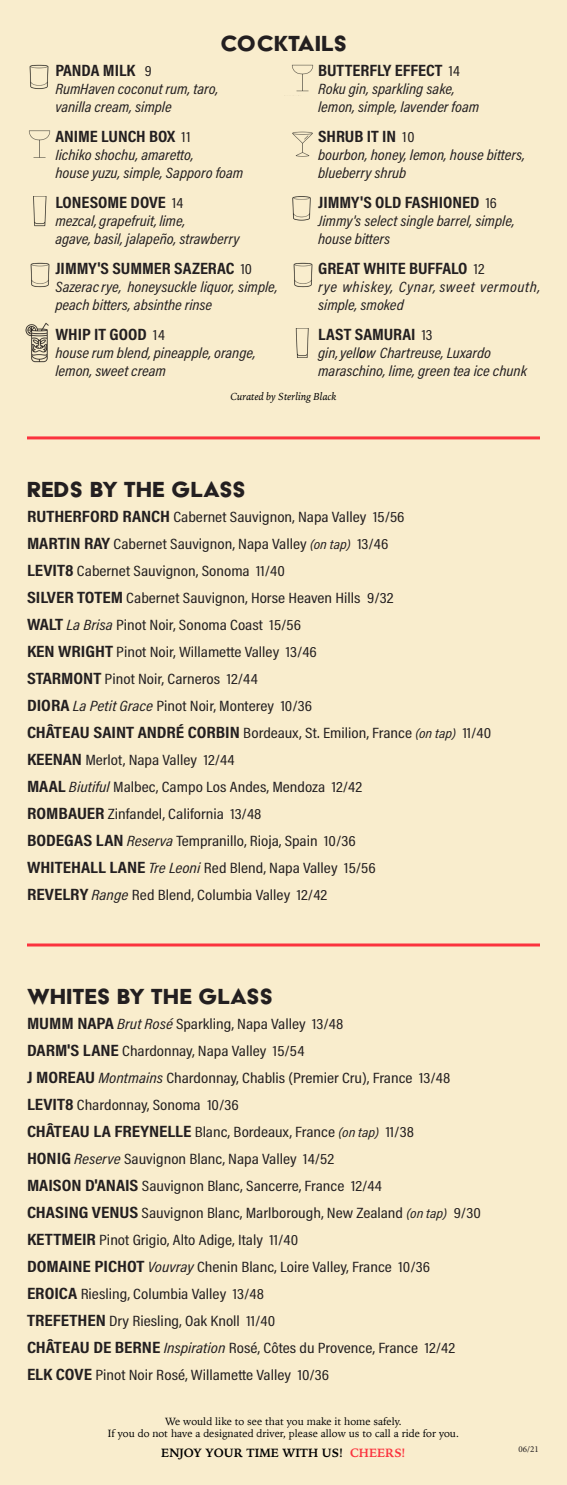
<style>
.page{position:relative;width:567px;height:1485px;background:#fff}
.page>*{position:absolute;margin:0;border:0;box-sizing:border-box;transform-origin:0 0}
.t1{font:25.2px "Acier BAT Text Solid";color:#231f20;scale:1.04 1}
.t2{font:700 16.5px "Acumin Pro Cond";color:#231f20;scale:1.1 1}
.t3{font:15px "Acumin Pro Cond";color:#231f20;scale:1.15 1}
.t4{font:italic 15px/18px "Acumin Pro Cond";color:#231f20;scale:1.1 1}
.t5{font:italic 15px/18px "Acumin Pro Cond";letter-spacing:.035em;color:#231f20;scale:1.1 1}
.t6{font:700 12px "Iowan Old Style";color:#000}
.t7{font:10.5px "Iowan Old Style";color:#000}
.t8{font:italic 10.5px "Iowan Old Style";color:#000}
.t9{font:9px "Minion Pro";color:#231f20}
.s1{font-weight:400;font-size:15px}
.s2{font-weight:700;font-size:16.5px}
.s3{font-style:italic;font-size:13.5px}
.s4{font-style:italic}
.s5{color:#fb333e}
</style>
<div class="page">
<div style="left:1px;top:1px;width:566px;height:1484px;background:#f9edcd"></div>
<hr style="left:27px;top:944px;width:513px;height:2px;background:#fb333e">
<hr style="left:27px;top:436px;width:513px;height:3px;background:#fb333e">
<img style="left:25px;top:323px;width:24px;height:40px">
<img style="left:33px;top:196px;width:14px;height:30px">
<img style="left:29px;top:64px;width:20px;height:25px">
<img style="left:30px;top:262px;width:20px;height:26px">
<img style="left:29px;top:130px;width:22px;height:28px">
<img style="left:293px;top:262px;width:20px;height:26px">
<img style="left:292px;top:131px;width:21px;height:26px">
<img style="left:291px;top:64px;width:23px;height:28px">
<img style="left:292px;top:196px;width:19px;height:25px">
<img style="left:295px;top:328px;width:14px;height:30px">
<p class="t1" style="left:220px;top:30px;width:123px">COCKTAILS</p>
<p class="t2" style="left:55px;top:59px;width:89px">PANDA MILK <span class="s1">9</span></p>
<p class="t4" style="left:55px;top:80px;width:150px">RumHaven coconut rum, taro,</p>
<p class="t4" style="left:55px;top:98px;width:107px">vanilla cream, simple</p>
<p class="t2" style="left:55px;top:125px;width:124px">ANIME LUNCH BOX <span class="s1">11</span></p>
<p class="t4" style="left:55px;top:146px;width:127px">Iichiko shochu, amaretto,</p>
<p class="t4" style="left:55px;top:164px;width:173px">house yuzu, simple, Sapporo foam</p>
<p class="t2" style="left:55px;top:191px;width:118px">LONESOME DOVE <span class="s1">14</span></p>
<p class="t4" style="left:55px;top:212px;width:120px">mezcal, grapefruit, lime,</p>
<p class="t4" style="left:55px;top:230px;width:169px">agave, basil, jalapeño, strawberry</p>
<p class="t2" style="left:55px;top:257px;width:180px">JIMMY'S SUMMER SAZERAC <span class="s1">10</span></p>
<p class="t4" style="left:55px;top:278px;width:204px">Sazeracrye, honeysuckle liquor, simple, peach bitters, absinthe rinse</p>
<p class="t2" style="left:55px;top:323px;width:101px">WHIP IT GOOD <span class="s1">14</span></p>
<p class="t4" style="left:55px;top:344px;width:184px">house rum blend, pineapple, orange,</p>
<p class="t4" style="left:55px;top:362px;width:102px">lemon, sweet cream</p>
<p class="t2" style="left:318px;top:59px;width:130px">BUTTERFLY EFFECT <span class="s1">14</span></p>
<p class="t4" style="left:318px;top:80px;width:126px">Roku gin, sparkling sake,</p>
<p class="t4" style="left:318px;top:98px;width:148px">lemon, simple, lavender foam</p>
<p class="t2" style="left:318px;top:125px;width:89px">SHRUB IT IN <span class="s1">10</span></p>
<p class="t4" style="left:318px;top:146px;width:190px">bourbon, honey, lemon, house bitters,</p>
<p class="t4" style="left:318px;top:164px;width:82px">blueberry shrub</p>
<p class="t2" style="left:318px;top:191px;width:164px">JIMMY'S OLD FASHIONED <span class="s1">16</span></p>
<p class="t4" style="left:318px;top:212px;width:180px">Jimmy's select single barrel, simple,</p>
<p class="t4" style="left:318px;top:230px;width:67px">house bitters</p>
<p class="t2" style="left:318px;top:257px;width:153px">GREAT WHITE BUFFALO <span class="s1">12</span></p>
<p class="t5" style="left:318px;top:278px;width:204px">rye whiskey, Cynar, sweet vermouth, simple, smoked</p>
<p class="t2" style="left:318px;top:323px;width:105px">LAST SAMURAI <span class="s1">13</span></p>
<p class="t4" style="left:318px;top:344px;width:54px">gin, yellow</p>
<p class="t4" style="left:359px;top:344px;width:121px">c Chartreuse, Luxardo</p>
<p class="t4" style="left:318px;top:362px;width:191px">maraschino, lime, green tea ice chunk</p>
<p class="t8" style="left:230px;top:387px;width:108px">Curated by Sterling Black</p>
<p class="t1" style="left:27px;top:476px;width:212px">REDS BY THE GLASS</p>
<p class="t3" style="left:27px;top:508px;width:330px"><span class="s2">RUTHERFORD RANCH</span> Cabernet Sauvignon, Napa Valley 15/56</p>
<p class="t3" style="left:27px;top:535px;width:316px"><span class="s2">MARTIN RAY</span> Cabernet Sauvignon, Napa Valley <span class="s3">(on tap)</span> 13/46</p>
<p class="t3" style="left:27px;top:562px;width:226px"><span class="s2">LEVIT8</span> Cabernet Sauvignon, Sonoma 11/40</p>
<p class="t3" style="left:27px;top:589px;width:320px"><span class="s2">SILVER TOTEM</span> Cabernet Sauvignon, Horse Heaven Hills 9/32</p>
<p class="t3" style="left:27px;top:616px;width:240px"><span class="s2">WALT</span> <span class="s4">La Brisa</span> Pinot Noir, Sonoma Coast 15/56</p>
<p class="t3" style="left:27px;top:643px;width:254px"><span class="s2">KEN WRIGHT</span> Pinot Noir, Willamette Valley 13/46</p>
<p class="t3" style="left:27px;top:670px;width:202px"><span class="s2">STARMONT</span> Pinot Noir, Carneros 12/44</p>
<p class="t3" style="left:27px;top:697px;width:249px"><span class="s2">DIORA</span> <span class="s4">La Petit Grace</span> Pinot Noir, Monterey 10/36</p>
<p class="t3" style="left:27px;top:724px;width:405px"><span class="s2">CHÂTEAU SAINT ANDRÉ CORBIN</span> Bordeaux, St. Emilion, France <span class="s3">(on tap)</span> 11/40</p>
<p class="t3" style="left:27px;top:751px;width:182px"><span class="s2">KEENAN</span> Merlot, Napa Valley 12/44</p>
<p class="t3" style="left:27px;top:778px;width:293px"><span class="s2">MAAL</span> <span class="s4">Biutiful</span> Malbec, Campo Los Andes, Mendoza 12/42</p>
<p class="t3" style="left:27px;top:805px;width:205px"><span class="s2">ROMBAUER</span> Zinfandel, California 13/48</p>
<p class="t3" style="left:27px;top:832px;width:287px"><span class="s2">BODEGAS LAN</span> <span class="s4">Reserva</span> Tempranillo, Rioja, Spain 10/36</p>
<p class="t3" style="left:27px;top:859px;width:305px"><span class="s2">WHITEHALL LANE</span> <span class="s4">Tre Leoni</span> Red Blend, Napa Valley 15/56</p>
<p class="t3" style="left:27px;top:886px;width:263px"><span class="s2">REVELRY</span> <span class="s4">Range</span> Red Blend, Columbia Valley 12/42</p>
<p class="t1" style="left:27px;top:983px;width:238px">WHITES BY THE GLASS</p>
<p class="t3" style="left:27px;top:1015px;width:277px"><span class="s2">MUMM NAPA</span> <span class="s4">Brut Rosé</span> Sparkling, Napa Valley 13/48</p>
<p class="t3" style="left:27px;top:1042px;width:243px"><span class="s2">DARM'S LANE</span> Chardonnay, Napa Valley 15/54</p>
<p class="t3" style="left:27px;top:1069px;width:370px"><span class="s2">J MOREAU</span> <span class="s4">Montmains</span> Chardonnay, Chablis (Premier Cru), France 13/48</p>
<p class="t3" style="left:27px;top:1096px;width:186px"><span class="s2">LEVIT8</span> Chardonnay, Sonoma 10/36</p>
<p class="t3" style="left:27px;top:1123px;width:338px"><span class="s2">CHÂTEAU LA FREYNELLE</span> Blanc, Bordeaux, France <span class="s3">(on tap)</span> 11/38</p>
<p class="t3" style="left:27px;top:1150px;width:268px"><span class="s2">HONIG</span> <span class="s4">Reserve</span> Sauvignon Blanc, Napa Valley 14/52</p>
<p class="t3" style="left:27px;top:1177px;width:310px"><span class="s2">MAISON D'ANAIS</span> Sauvignon Blanc, Sancerre, France 12/44</p>
<p class="t3" style="left:27px;top:1204px;width:396px"><span class="s2">CHASING VENUS</span> Sauvignon Blanc, Marlborough, New Zealand <span class="s3">(on tap)</span> 9/30</p>
<p class="t3" style="left:27px;top:1231px;width:237px"><span class="s2">KETTMEIR</span> Pinot Grigio, Alto Adige, Italy 11/40</p>
<p class="t3" style="left:27px;top:1258px;width:352px"><span class="s2">DOMAINE PICHOT</span> <span class="s4">Vouvray</span> Chenin Blanc, Loire Valley, France 10/36</p>
<p class="t3" style="left:27px;top:1285px;width:208px"><span class="s2">EROICA</span> Riesling, Columbia Valley 13/48</p>
<p class="t3" style="left:27px;top:1312px;width:217px"><span class="s2">TREFETHEN</span> Dry Riesling, Oak Knoll 11/40</p>
<p class="t3" style="left:27px;top:1339px;width:374px"><span class="s2">CHÂTEAU DE BERNE</span> <span class="s4">Inspiration</span> Rosé, Côtes du Provence, France 12/42</p>
<p class="t3" style="left:27px;top:1366px;width:264px"><span class="s2">ELK COVE</span> Pinot Noir Rosé, Willamette Valley 10/36</p>
<p class="t7" style="left:165px;top:1412px;width:238px">We would like to see that you make it home safely.</p>
<p class="t7" style="left:108px;top:1424px;width:353px">If you do not have a designated driver, please allow us to call a ride for you.</p>
<p class="t6" style="left:161px;top:1442px;width:246px">ENJOY YOUR TIME WITH US! <span class="s5">CHEERS!</span></p>
<p class="t9" style="left:519px;top:1443px;width:22px">06/21</p>
</div>
